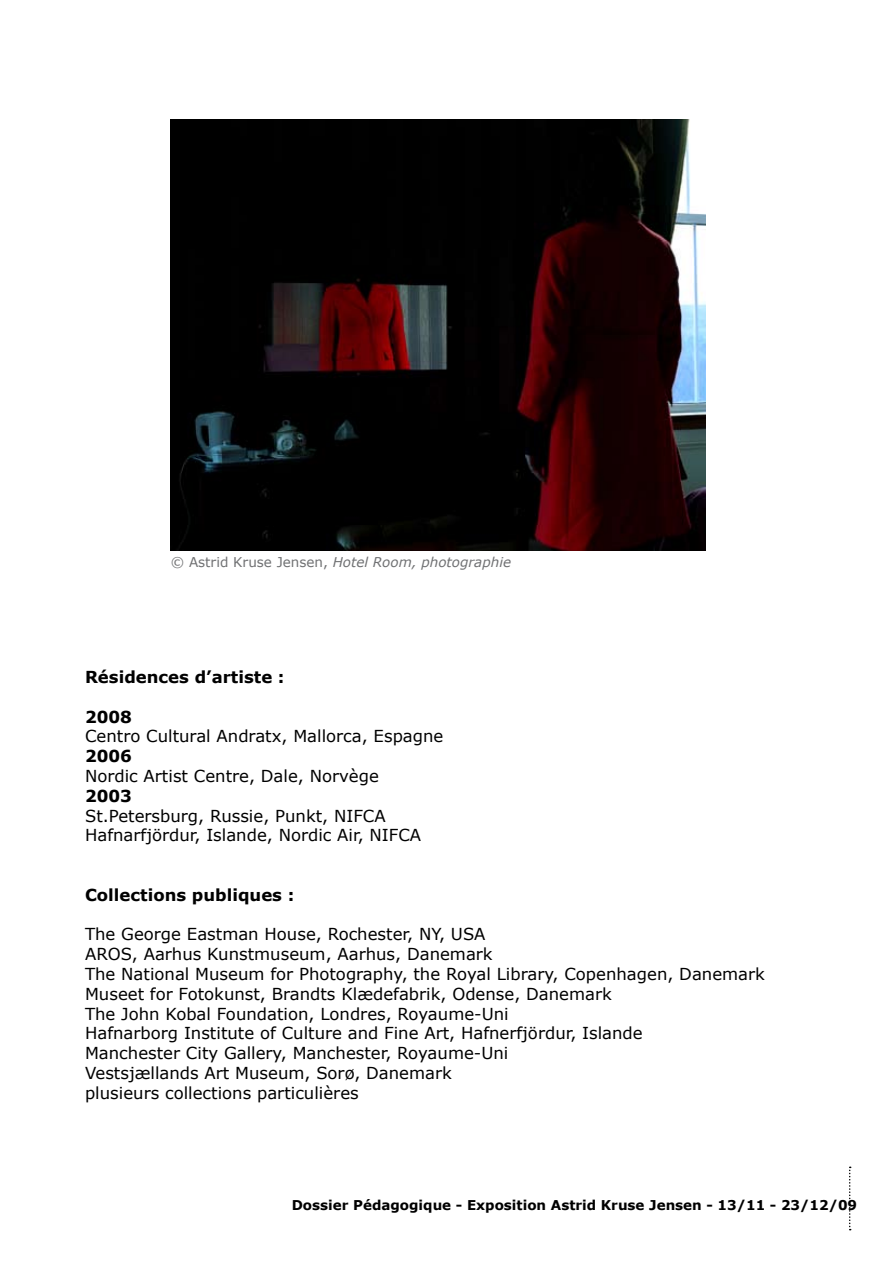
<style>
.page{position:relative;width:893px;height:1263px;background:#fff}
.page>*{position:absolute;margin:0;border:0;box-sizing:border-box;transform-origin:0 0}
.t1{font:16.5px/19.8px "Verdana";color:#000}
.t2{font:700 16.5px "Verdana";color:#000}
.t3{font:700 13.5px "Verdana";color:#000}
.t4{font:italic 13.5px "Verdana";color:#707173}
.s1{font-style:normal}
</style>
<div class="page">
<svg style="left:849px;top:1166px;width:2px;height:64px"></svg>
<img style="left:171px;top:119px;width:534px;height:431px">
<p class="t4" style="left:171px;top:553px;width:342px"><span class="s1">© Astrid Kruse Jensen,</span> Hotel Room, photographie</p>
<p class="t2" style="left:85px;top:666px;width:201px">Résidences d’artiste :</p>
<p class="t2" style="left:85px;top:706px;width:48px">2008</p>
<p class="t1" style="left:85px;top:726px;width:360px">Centro Cultural Andratx, Mallorca, Espagne</p>
<p class="t2" style="left:85px;top:746px;width:48px">2006</p>
<p class="t1" style="left:85px;top:765px;width:295px">Nordic Artist Centre, Dale, Norvège</p>
<p class="t2" style="left:85px;top:785px;width:48px">2003</p>
<p class="t1" style="left:85px;top:805px;width:338px">St.Petersburg, Russie, Punkt, NIFCA<br>Hafnarfjördur, Islande, Nordic Air, NIFCA</p>
<p class="t2" style="left:85px;top:884px;width:211px">Collections publiques :</p>
<p class="t1" style="left:85px;top:924px;width:681px">The George Eastman House, Rochester, NY, USA<br>AROS, Aarhus Kunstmuseum, Aarhus, Danemark<br>The National Museum for Photography, the Royal Library, Copenhagen, Danemark Museet for Fotokunst, Brandts Klædefabrik, Odense, Danemark<br>The John Kobal Foundation, Londres, Royaume-Uni<br>Hafnarborg Institute of Culture and Fine Art, Hafnerfjördur, Islande<br>Manchester City Gallery, Manchester, Royaume-Uni<br>Vestsjællands Art Museum, Sorø, Danemark<br>plusieurs collections particulières</p>
<p class="t3" style="left:292px;top:1196px;width:567px">Dossier Pédagogique - Exposition Astrid Kruse Jensen - 13/11 - 23/12/09</p>
</div>
